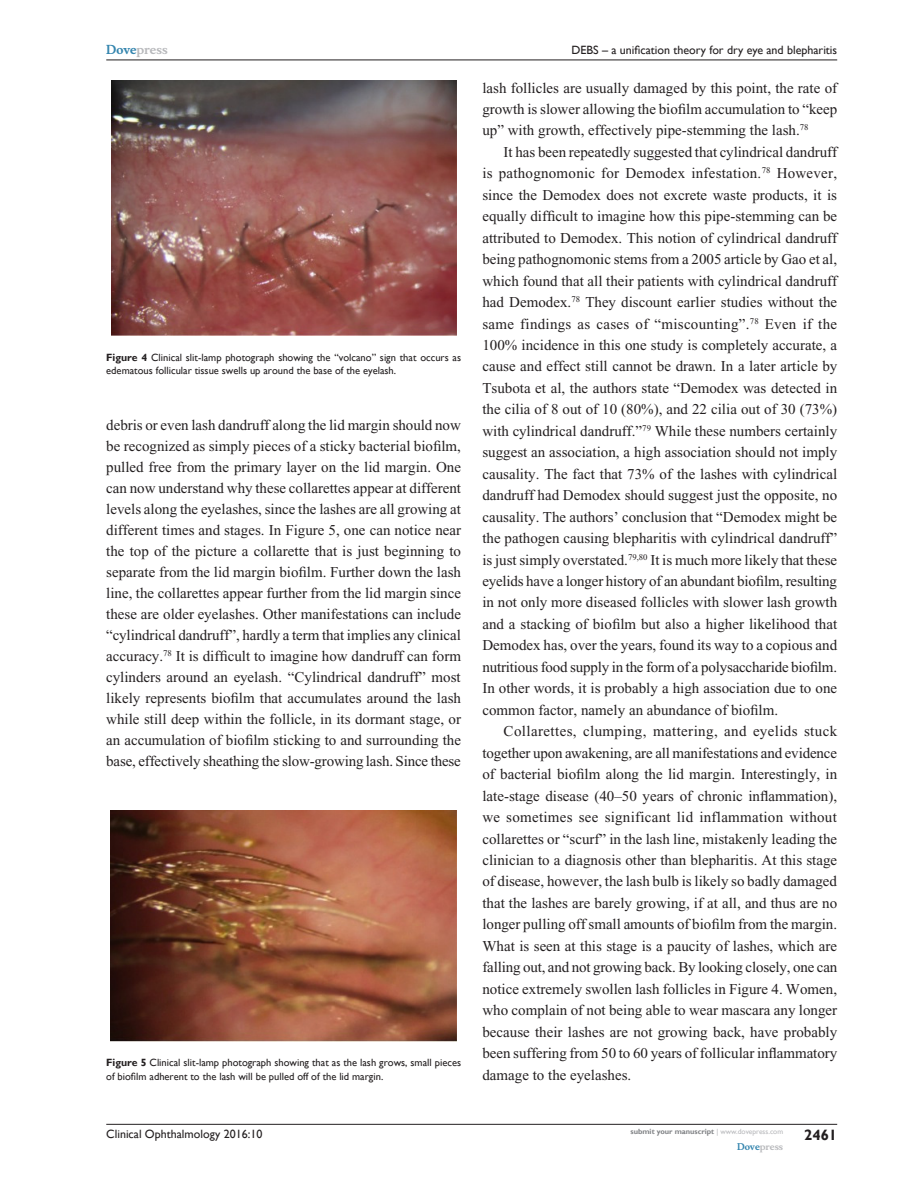
<style>
.page{position:relative;width:918px;height:1188px;background:#fff}
.page>*{position:absolute;margin:0;border:0;box-sizing:border-box;transform-origin:0 0}
.Tx{font:15px/21.5px "Times New Roman";color:#231f20;text-align:justify}
.t1{font:700 15px "Gill Sans";color:#231f20}
.t2{font:12px "Gill Sans";color:#231f20}
.t3{font:700 12px "Musee";color:#b8b9bc}
.FigC{font:10.5px/13.5px "Gill Sans";color:#231f20}
.t4{font:700 9px "Musee";color:#b8b9bc}
.t5{font:700 7.5px "Gill Sans";color:#808285}
.s1{color:#3485ae}
.s2{font-weight:700}
.s3{font-weight:400;color:#b8b9bc}
</style>
<div class="page">
<hr style="left:106px;top:1124px;width:731px;height:1px;background:#231f20">
<hr style="left:106px;top:60px;width:731px;height:1px;background:#231f20">
<img style="left:111px;top:81px;width:345px;height:255px">
<img style="left:110px;top:811px;width:347px;height:231px">
<p class="t3" style="left:106px;top:43px;width:63px"><span class="s1">Dove</span>press</p>
<p class="FigC" style="left:106px;top:351px;width:356px"><span class="s2">Figure 4</span> Clinical slit-lamp photograph showing the “volcano” sign that occurs as edematous follicular tissue swells up around the base of the eyelash.</p>
<p class="Tx" style="left:106px;top:415px;width:356px;line-height:21px">debris or even lash dandruff along the lid margin should now be recognized as simply pieces of a sticky bacterial biofilm, pulled free from the primary layer on the lid margin. One can now understand why these collarettes appear at different levels along the eyelashes, since the lashes are all growing at different times and stages. In Figure 5, one can notice near the top of the picture a collarette that is just beginning to separate from the lid margin biofilm. Further down the lash line, the collarettes appear further from the lid margin since these are older eyelashes. Other manifestations can include “cylindrical dandruff”, hardly a term that implies any clinical accuracy.<sup>78</sup> It is difficult to imagine how dandruff can form cylinders around an eyelash. “Cylindrical dandruff” most likely represents biofilm that accumulates around the lash while still deep within the follicle, in its dormant stage, or an accumulation of biofilm sticking to and surrounding the base, effectively sheathing the slow-growing lash. Since these</p>
<p class="FigC" style="left:106px;top:1056px;width:356px"><span class="s2">Figure 5</span> Clinical slit-lamp photograph showing that as the lash grows, small pieces of biofilm adherent to the lash will be pulled off of the lid margin.</p>
<p class="t2" style="left:571px;top:43px;width:267px">DEBS – a unification theory for dry eye and blepharitis</p>
<p class="Tx" style="left:482px;top:77px;width:356px">lash follicles are usually damaged by this point, the rate of growth is slower allowing the biofilm accumulation to “keep up” with growth, effectively pipe-stemming the lash.<sup>78</sup></p>
<p class="Tx" style="left:482px;top:141px;width:356px;text-indent:21px">It has been repeatedly suggested that cylindrical dandruff is pathognomonic for Demodex infestation.<sup>78</sup> However, since the Demodex does not excrete waste products, it is equally difficult to imagine how this pipe-stemming can be attributed to Demodex. This notion of cylindrical dandruff being pathognomonic stems from a 2005 article by Gao et al, which found that all their patients with cylindrical dandruff had Demodex.<sup>78</sup> They discount earlier studies without the same findings as cases of “miscounting”.<sup>78</sup> Even if the 100% incidence in this one study is completely accurate, a cause and effect still cannot be drawn. In a later article by Tsubota et al, the authors state “Demodex was detected in the cilia of 8 out of 10 (80%), and 22 cilia out of 30 (73%) with cylindrical dandruff.”<sup>79</sup> While these numbers certainly suggest an association, a high association should not imply causality. The fact that 73% of the lashes with cylindrical dandruff had Demodex should suggest just the opposite, no causality. The authors’ conclusion that “Demodex might be the pathogen causing blepharitis with cylindrical dandruff” is just simply overstated.<sup>79,80</sup> It is much more likely that these eyelids have a longer history of an abundant biofilm, resulting in not only more diseased follicles with slower lash growth and a stacking of biofilm but also a higher likelihood that Demodex has, over the years, found its way to a copious and nutritious food supply in the form of a polysaccharide biofilm.<br>In other words, it is probably a high association due to one common factor, namely an abundance of biofilm.</p>
<p class="Tx" style="left:482px;top:721px;width:357px;text-indent:21px">Collarettes, clumping, mattering, and eyelids stuck together upon awakening, are all manifestations and evidence of bacterial biofilm along the lid margin. Interestingly, in late-stage disease (40–50 years of chronic inflammation), we sometimes see significant lid inflammation without collarettes or “scurf” in the lash line, mistakenly leading the clinician to a diagnosis other than blepharitis. At this stage of disease, however, the lash bulb is likely so badly damaged that the lashes are barely growing, if at all, and thus are no longer pulling off small amounts of biofilm from the margin.<br>What is seen at this stage is a paucity of lashes, which are falling out, and not growing back. By looking closely, one can notice extremely swollen lash follicles in Figure 4. Women, who complain of not being able to wear mascara any longer because their lashes are not growing back, have probably been suffering from 50 to 60 years of follicular inflammatory damage to the eyelashes.</p>
<p class="t2" style="left:106px;top:1127px;width:158px">Clinical Ophthalmology 2016:10</p>
<p class="t5" style="left:631px;top:1127px;width:154px">submit your manuscript <span class="s3">| www.dovepress.com</span></p>
<p class="t4" style="left:737px;top:1141px;width:48px"><span class="s1">Dove</span>press</p>
<p class="t1" style="left:804px;top:1126px;width:35px">2461</p>
</div>
